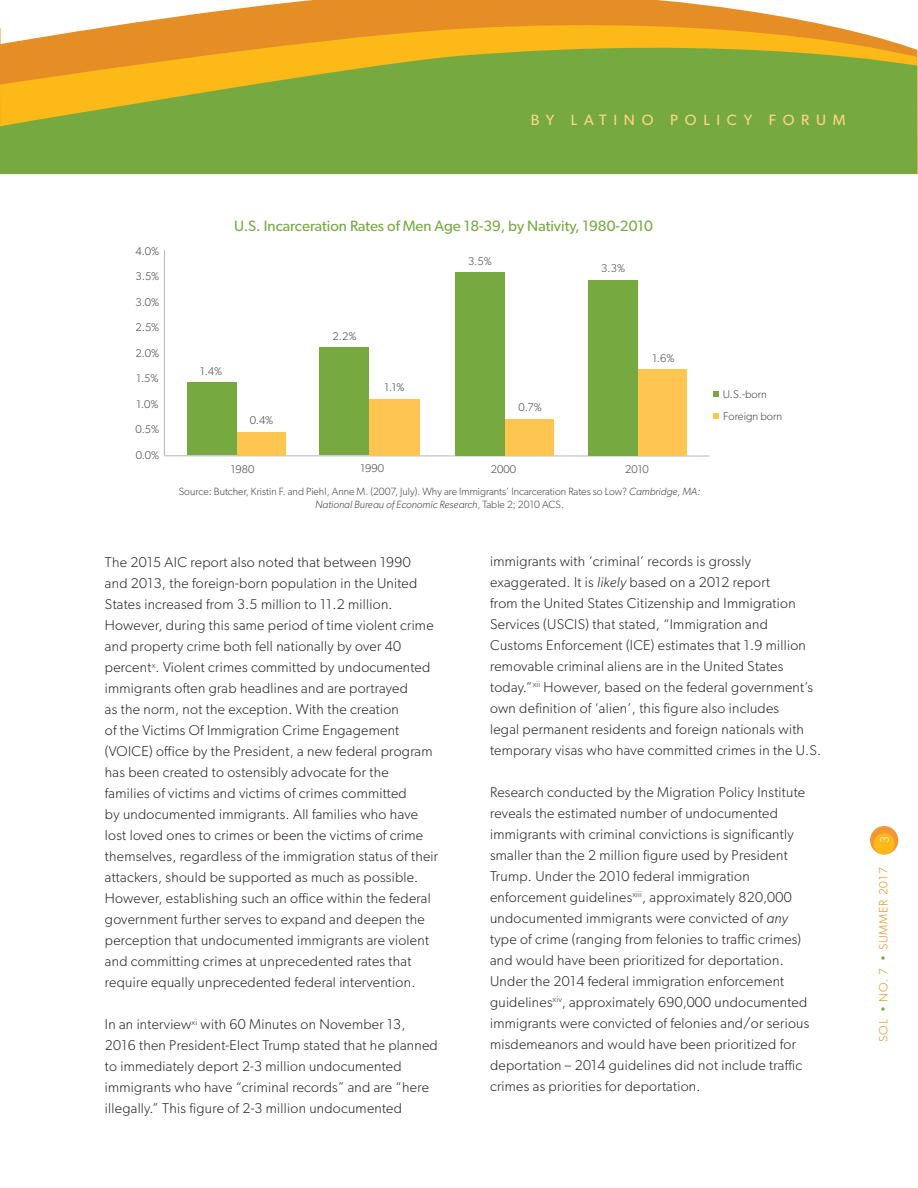
<style>
.page{position:relative;width:918px;height:1188px;background:#fff}
.page>*{position:absolute;margin:0;border:0;box-sizing:border-box;transform-origin:0 0}
.Body_Copy{font:15px "Gibson";color:#76aa41}
.t1{font:15px "Gibson";letter-spacing:.45em;color:#ffd585}
.t2{font:300 14.25px/21px "Gibson";letter-spacing:.02em;color:#231f20}
.t3{font:300 12px "Gibson";letter-spacing:.075em;color:#e58f1a}
.t4{font:300 12px "Gibson";color:#fff}
.Lists{font:300 11.25px "Gibson";color:#414142}
.t5{font:300 10.5px "Gibson";color:#414142}
.t6{font:italic 300 10.5px "Gibson";color:#414142}
.s1{font-style:italic}
.s2{font-style:normal}
.s3{color:#76aa41}
</style>
<div class="page">
<div style="left:870px;top:826px;width:28px;height:29px;background:#f49635;border-radius:50%"></div>
<div style="left:873px;top:833px;width:22px;height:22px;background:#fdb917;border-radius:50%"></div>
<svg style="left:211px;top:0;width:543px;height:12px;fill:#e58e25"></svg>
<svg style="left:0;top:12px;width:918px;height:162px;fill:#e58e25"></svg>
<svg style="left:0;top:33px;width:917px;height:141px;background:#98aa38"></svg>
<hr style="left:164px;top:250px;width:1px;height:205px;background:#b2b4b6">
<hr style="left:164px;top:456px;width:545px;height:1px;background:#b2b4b6">
<svg style="left:713px;top:391px;width:6px;height:6px"></svg>
<svg style="left:713px;top:413px;width:6px;height:6px"></svg>
<div style="left:236px;top:432px;width:50px;height:23px;background:#ffc551"></div>
<div style="left:187px;top:383px;width:49px;height:72px;background:#76aa41"></div>
<div style="left:319px;top:347px;width:50px;height:108px;background:#76aa41"></div>
<div style="left:369px;top:399px;width:51px;height:56px;background:#ffc551"></div>
<div style="left:504px;top:419px;width:50px;height:37px;background:#ffc551"></div>
<div style="left:455px;top:273px;width:49px;height:183px;background:#76aa41"></div>
<div style="left:638px;top:370px;width:49px;height:86px;background:#ffc551"></div>
<div style="left:588px;top:280px;width:50px;height:176px;background:#76aa41"></div>
<p class="t1" style="left:531px;top:110px;width:316px">BY LATINO POLICY FORUM</p>
<p class="Lists" style="left:136px;top:244px;width:25px">4.0%</p>
<p class="Lists" style="left:136px;top:270px;width:25px">3.5%</p>
<p class="Lists" style="left:136px;top:295px;width:25px">3.0%</p>
<p class="Lists" style="left:136px;top:321px;width:25px">2.5%</p>
<p class="Lists" style="left:136px;top:346px;width:25px">2.0%</p>
<p class="Lists" style="left:136px;top:372px;width:24px">1.5%</p>
<p class="Lists" style="left:136px;top:397px;width:24px">1.0%</p>
<p class="Lists" style="left:136px;top:423px;width:25px">0.5%</p>
<p class="Lists" style="left:136px;top:448px;width:25px">0.0%</p>
<p class="Body_Copy" style="left:234px;top:217px;width:420px">U.S. Incarceration Rates of Men Age 18-39, by Nativity, 1980-2010</p>
<p class="Lists" style="left:200px;top:364px;width:24px">1.4%</p>
<p class="Lists" style="left:250px;top:413px;width:25px">0.4%</p>
<p class="Lists" style="left:231px;top:462px;width:25px">1980</p>
<p class="Lists" style="left:333px;top:329px;width:25px">2.2%</p>
<p class="Lists" style="left:384px;top:381px;width:22px">1.1%</p>
<p class="Lists" style="left:360px;top:461px;width:25px">1990</p>
<p class="Lists" style="left:468px;top:254px;width:25px">3.5%</p>
<p class="Lists" style="left:519px;top:401px;width:25px">0.7%</p>
<p class="Lists" style="left:491px;top:462px;width:27px">2000</p>
<p class="Lists" style="left:601px;top:261px;width:25px">3.3%</p>
<p class="Lists" style="left:652px;top:351px;width:24px">1.6%</p>
<p class="Lists" style="left:625px;top:463px;width:25px">2010</p>
<p class="t5" style="left:179px;top:485px;width:523px">Source: Butcher, Kristin F. and Piehl, Anne M. (2007, July). Why are Immigrants’ Incarceration Rates so Low? <span class="s1">Cambridge, MA:</span></p>
<p class="t6" style="left:315px;top:498px;width:250px">National Bureau of Economic Research<span class="s2">, Table 2; 2010 ACS.</span></p>
<p class="Lists" style="left:723px;top:388px;width:46px">U.S.-born</p>
<p class="Lists" style="left:723px;top:409px;width:61px">Foreign born</p>
<p class="t2" style="left:105px;top:552px;width:335px">The 2015 AIC report also noted that between 1990<br>and 2013, the foreign-born population in the United States increased from 3.5 million to 11.2 million.<br>However, during this same period of time violent crime and property crime both fell nationally by over 40 percent<sup>x</sup>. Violent crimes committed by undocumented immigrants often grab headlines and are portrayed<br>as the norm, not the exception. With the creation<br>of the Victims Of Immigration Crime Engagement (VOICE) office by the President, a new federal program has been created to ostensibly advocate for the<br>families of victims and victims of crimes committed<br>by undocumented immigrants. All families who have lost loved ones to crimes or been the victims of crime themselves, regardless of the immigration status of their attackers, should be supported as much as possible.<br>However, establishing such an office within the federal government further serves to expand and deepen the perception that undocumented immigrants are violent and committing crimes at unprecedented rates that require equally unprecedented federal intervention.</p>
<p class="t2" style="left:105px;top:1014px;width:334px">In an interview<sup>xi</sup> with 60 Minutes on November 13, 2016 then President-Elect Trump stated that he planned to immediately deport 2-3 million undocumented immigrants who have “criminal records” and are “here illegally.” This figure of 2-3 million undocumented</p>
<p class="t2" style="left:490px;top:551px;width:333px">immigrants with ‘criminal’ records is grossly exaggerated. It is <span class="s1">likely</span> based on a 2012 report<br>from the United States Citizenship and Immigration Services (USCIS) that stated, “Immigration and Customs Enforcement (ICE) estimates that 1.9 million removable criminal aliens are in the United States today.”<sup>xii</sup> However, based on the federal government’s own definition of ‘alien’, this figure also includes<br>legal permanent residents and foreign nationals with temporary visas who have committed crimes in the U.S.</p>
<p class="t2" style="left:490px;top:782px;width:321px">Research conducted by the Migration Policy Institute reveals the estimated number of undocumented immigrants with criminal convictions is significantly smaller than the 2 million figure used by President Trump. Under the 2010 federal immigration enforcement guidelines<sup>xiii</sup>, approximately 820,000 undocumented immigrants were convicted of <span class="s1">any </span>type of crime (ranging from felonies to traffic crimes) and would have been prioritized for deportation.<br>Under the 2014 federal immigration enforcement guidelines<sup>xiv</sup>, approximately 690,000 undocumented immigrants were convicted of felonies and/or serious misdemeanors and would have been prioritized for deportation – 2014 guidelines did not include traffic crimes as priorities for deportation.</p>
<p class="t4" style="left:878px;top:843px;width:8px;rotate:-90deg">3</p>
<p class="t3" style="left:876px;top:1042px;width:176px;rotate:-90deg">SOL <span class="s3">•</span> NO. 7 <span class="s3">•</span> SUMMER 2017</p>
</div>
